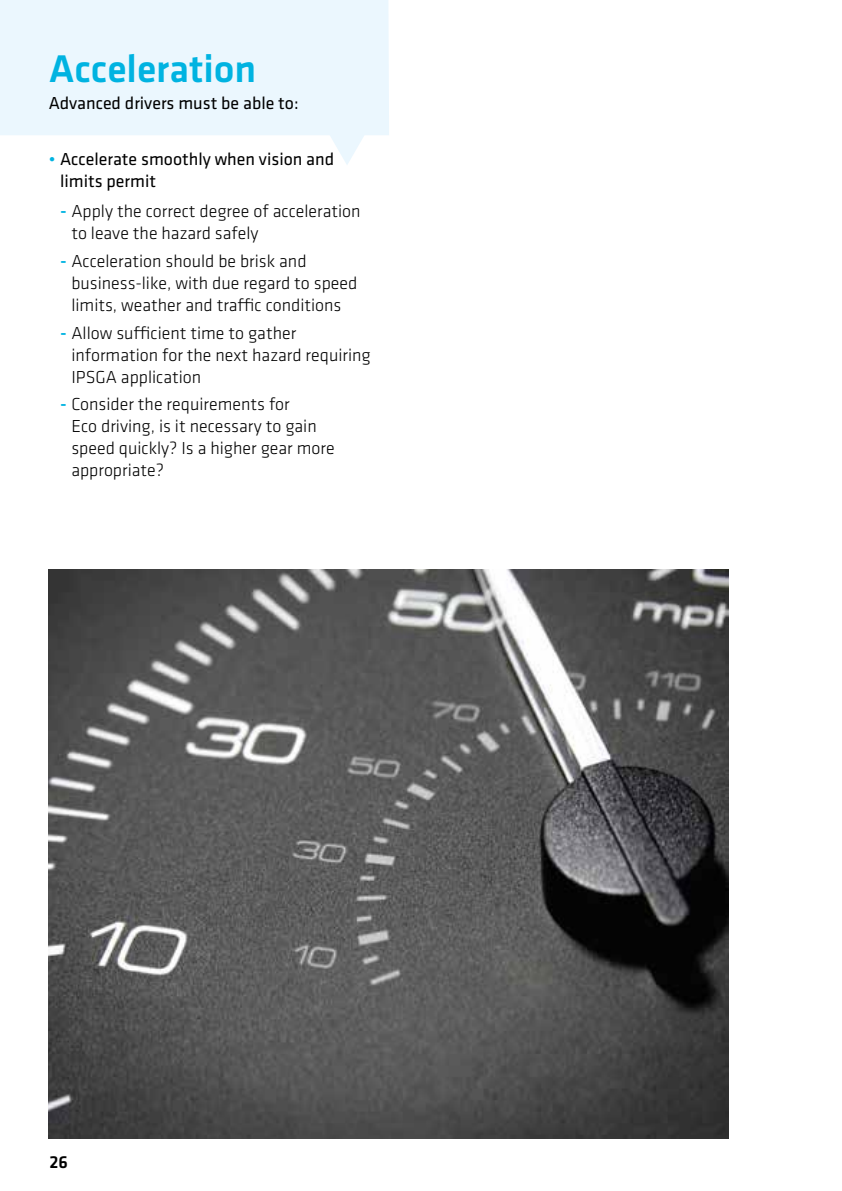
<style>
.page{position:relative;width:842px;height:1191px;background:#fff}
.page>*{position:absolute;margin:0;border:0;box-sizing:border-box;transform-origin:0 0}
.t1{font:500 40px "Klavika";color:#00b3e1}
.t2{font:300 18px/22px "Klavika";color:#000}
.t3{font:18px/22px "Klavika";color:#000}
.t4{font:500 18px "Klavika";color:#000}
.s1{color:#00b3e1}
.s2{font-weight:500;color:#00b3e1}
</style>
<div class="page">
<div style="left:0;top:0;width:389px;height:135px;background:#ebf7fe"></div>
<svg style="left:310px;top:102px;width:74px;height:63px"></svg>
<img style="left:49px;top:570px;width:680px;height:569px">
<h1 class="t1" style="left:49px;top:41px;width:209px">Acceleration</h1>
<p class="t3" style="left:49px;top:92px;width:251px">Advanced drivers must be able to:</p>
<p class="t3" style="left:60px;top:147px;width:276px;text-indent:-11px"><span class="s1">•</span> Accelerate smoothly when vision and limits permit</p>
<p class="t2" style="left:71px;top:200px;width:291px;text-indent:-11px"><span class="s2">-</span> Apply the correct degree of acceleration to leave the hazard safely</p>
<p class="t2" style="left:71px;top:250px;width:287px;text-indent:-11px"><span class="s2">-</span> Acceleration should be brisk and business-like, with due regard to speed limits, weather and traffic conditions</p>
<p class="t2" style="left:71px;top:321px;width:301px;text-indent:-11px"><span class="s2">-</span> Allow sufficient time to gather information for the next hazard requiring<br>IPSGA application</p>
<p class="t2" style="left:71px;top:393px;width:265px;text-indent:-11px"><span class="s2">-</span> Consider the requirements for<br>Eco driving, is it necessary to gain speed quickly? Is a higher gear more appropriate?</p>
<p class="t4" style="left:50px;top:1150px;width:20px">26</p>
</div>
